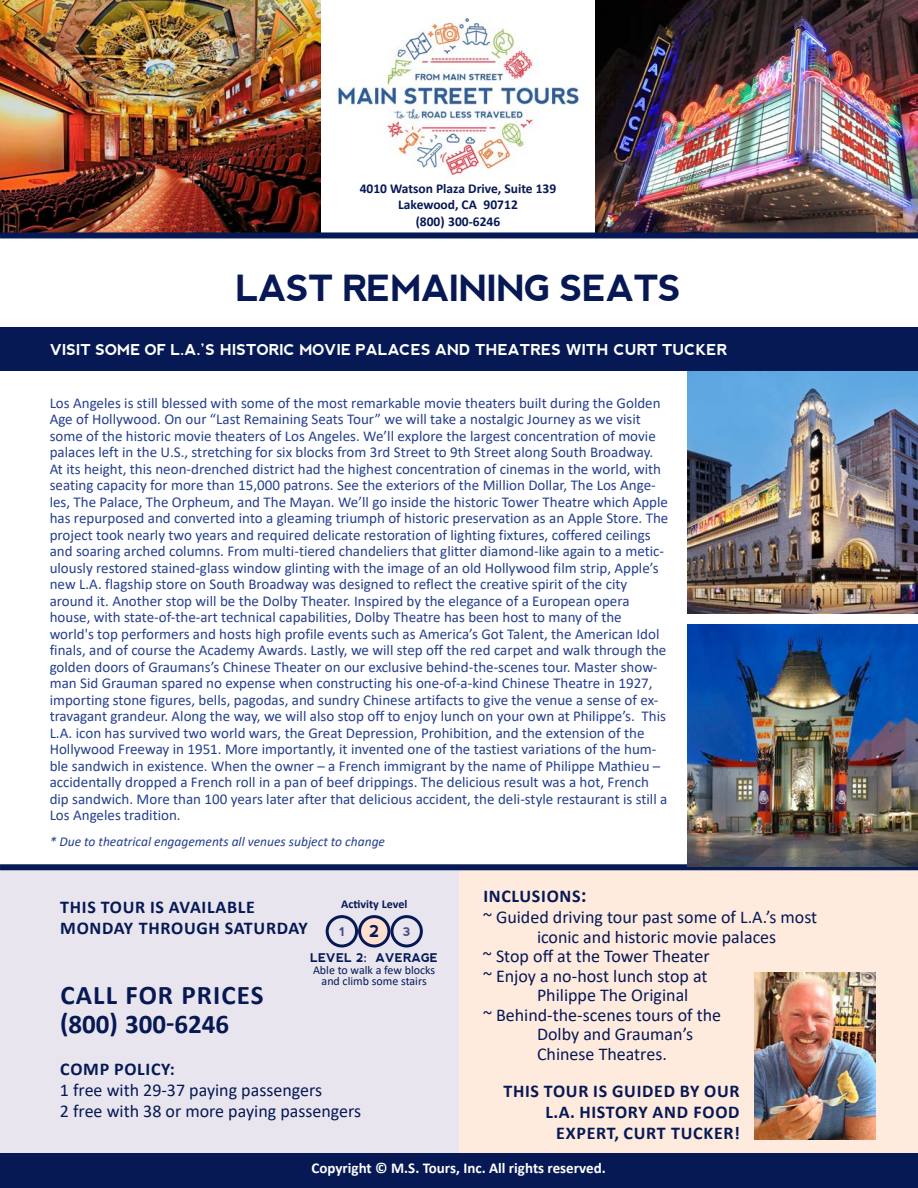
<style>
.page{position:relative;width:918px;height:1188px;background:#fff}
.page>*{position:absolute;margin:0;border:0;box-sizing:border-box;transform-origin:0 0}
.t1{font:700 36px "nevis";letter-spacing:-.025em;color:#061955}
.t2{font:700 27px "Calibri";letter-spacing:.03em;color:#061955}
.t3{font:700 27px "Calibri";color:#061955}
.t4{font:18px "Calibri";color:#061955}
.t5{font:700 18px/21px "Calibri";letter-spacing:.04em;color:#061955;text-align:right}
.t6{font:700 16.5px "nevis";color:#061955}
.t7{font:15px/16.5px "Calibri";color:#253f8e}
.t8{font:700 15px "nevis";color:#fff}
.t9{font:700 15px "Calibri";color:#fff}
.t10{font:700 13.5px "Calibri";color:#061955}
.t11{font:italic 13.5px "Calibri";color:#253f8e}
.t12{font:12px "Calibri";color:#061955}
.t13{font:700 12px "nevis";color:#061955}
.t14{font:700 12px "Calibri";color:#061955}
.t15{font:700 12px "nevis";color:#4d4a7e}
.s1{font-size:21px}
</style>
<div class="page">
<img style="left:688px;top:371px;width:230px;height:243px">
<img style="left:0;top:1px;width:321px;height:231px">
<img style="left:596px;top:1px;width:322px;height:231px">
<div style="left:0;top:869px;width:459px;height:319px;background:#e9e5ee"></div>
<div style="left:459px;top:869px;width:458px;height:319px;background:#ffeade"></div>
<svg style="left:326px;top:915px;width:97px;height:33px"></svg>
<img style="left:338px;top:17px;width:241px;height:162px">
<div style="left:0;top:1153px;width:917px;height:35px;background:#061955"></div>
<div style="left:0;top:232px;width:918px;height:6px;background:#061955"></div>
<img style="left:755px;top:972px;width:120px;height:168px">
<div style="left:0;top:328px;width:918px;height:43px;background:#061955"></div>
<div style="left:0;top:864px;width:918px;height:6px;background:#061955"></div>
<img style="left:687px;top:625px;width:230px;height:241px">
<p class="t10" style="left:360px;top:183px;width:198px">4010 Watson Plaza Drive, Suite 139</p>
<p class="t10" style="left:398px;top:199px;width:121px">Lakewood, CA 90712</p>
<p class="t10" style="left:416px;top:215px;width:86px">(800) 300-6246</p>
<p class="t1" style="left:235px;top:268px;width:447px">LAST REMAINING SEATS</p>
<p class="t8" style="left:50px;top:342px;width:679px">VISIT SOME OF L.A.’S HISTORIC MOVIE PALACES AND THEATRES WITH CURT TUCKER</p>
<p class="t7" style="left:50px;top:396px;width:620px">Los Angeles is still blessed with some of the most remarkable movie theaters built during the Golden Age of Hollywood. On our “Last Remaining Seats Tour” we will take a nostalgic Journey as we visit some of the historic movie theaters of Los Angeles. We’ll explore the largest concentration of movie palaces left in the U.S., stretching for six blocks from 3rd Street to 9th Street along South Broadway.<br>At its height, this neon-drenched district had the highest concentration of cinemas in the world, with seating capacity for more than 15,000 patrons. See the exteriors of the Million Dollar, The Los Ange&shy;les, The Palace, The Orpheum, and The Mayan. We’ll go inside the historic Tower Theatre which Apple has repurposed and converted into a gleaming triumph of historic preservation as an Apple Store. The project took nearly two years and required delicate restoration of lighting fixtures, coffered ceilings and soaring arched columns. From multi-tiered chandeliers that glitter diamond-like again to a metic&shy;ulously restored stained-glass window glinting with the image of an old Hollywood film strip, Apple’s new L.A. flagship store on South Broadway was designed to reflect the creative spirit of the city around it. Another stop will be the Dolby Theater. Inspired by the elegance of a European opera house, with state-of-the-art technical capabilities, Dolby Theatre has been host to many of the world's top performers and hosts high profile events such as America’s Got Talent, the American Idol finals, and of course the Academy Awards. Lastly, we will step off the red carpet and walk through the golden doors of Graumans’s Chinese Theater on our exclusive behind-the-scenes tour. Master show&shy;man Sid Grauman spared no expense when constructing his one-of-a-kind Chinese Theatre in 1927, importing stone figures, bells, pagodas, and sundry Chinese artifacts to give the venue a sense of ex&shy;travagant grandeur. Along the way, we will also stop off to enjoy lunch on your own at Philippe’s. This L.A. icon has survived two world wars, the Great Depression, Prohibition, and the extension of the Hollywood Freeway in 1951. More importantly, it invented one of the tastiest variations of the hum&shy;ble sandwich in existence. When the owner – a French immigrant by the name of Philippe Mathieu – accidentally dropped a French roll in a pan of beef drippings. The delicious result was a hot, French dip sandwich. More than 100 years later after that delicious accident, the deli-style restaurant is still a Los Angeles tradition.</p>
<p class="t11" style="left:50px;top:836px;width:337px">* Due to theatrical engagements all venues subject to change</p>
<p class="t5" style="left:60px;top:898px;width:196px">THIS TOUR IS AVAILABLE</p>
<p class="t5" style="left:60px;top:919px;width:249px">MONDAY THROUGH SATURDAY</p>
<p class="t14" style="left:341px;top:899px;width:68px">Activity Level</p>
<p class="t15" style="left:339px;top:926px;width:7px">1</p>
<p class="t6" style="left:369px;top:922px;width:12px">2</p>
<p class="t15" style="left:403px;top:925px;width:10px">3</p>
<p class="t13" style="left:310px;top:951px;width:130px">LEVEL 2: AVERAGE</p>
<p class="t12" style="left:313px;top:965px;width:124px">Able to walk a few blocks</p>
<p class="t12" style="left:322px;top:976px;width:107px">and climb some stairs</p>
<p class="t2" style="left:60px;top:984px;width:205px">CALL FOR PRICES</p>
<p class="t3" style="left:60px;top:1013px;width:171px">(800) 300-6246</p>
<p class="t5" style="left:60px;top:1060px;width:116px">COMP POLICY:</p>
<p class="t4" style="left:60px;top:1082px;width:264px">1 free with 29-37 paying passengers</p>
<p class="t4" style="left:60px;top:1103px;width:303px">2 free with 38 or more paying passengers</p>
<p class="t5" style="left:483px;top:887px;width:105px">INCLUSIONS<span class="s1">:</span></p>
<p class="t4" style="left:483px;top:910px;width:336px">~ Guided driving tour past some of L.A.’s most</p>
<p class="t4" style="left:537px;top:929px;width:241px">iconic and historic movie palaces</p>
<p class="t4" style="left:483px;top:949px;width:228px">~ Stop off at the Tower Theater</p>
<p class="t4" style="left:483px;top:968px;width:226px">~ Enjoy a no-host lunch stop at</p>
<p class="t4" style="left:537px;top:988px;width:153px">Philippe The Original</p>
<p class="t4" style="left:483px;top:1007px;width:240px">~ Behind-the-scenes tours of the</p>
<p class="t4" style="left:537px;top:1027px;width:158px">Dolby and Grauman’s</p>
<p class="t4" style="left:537px;top:1046px;width:131px">Chinese Theatres.</p>
<p class="t5" style="left:503px;top:1082px;width:238px">THIS TOUR IS GUIDED BY OUR<br>L.A. HISTORY AND FOOD</p>
<p class="t5" style="left:556px;top:1124px;width:185px">EXPERT, CURT TUCKER!</p>
<p class="t9" style="left:312px;top:1162px;width:296px">Copyright © M.S. Tours, Inc. All rights reserved.</p>
</div>
